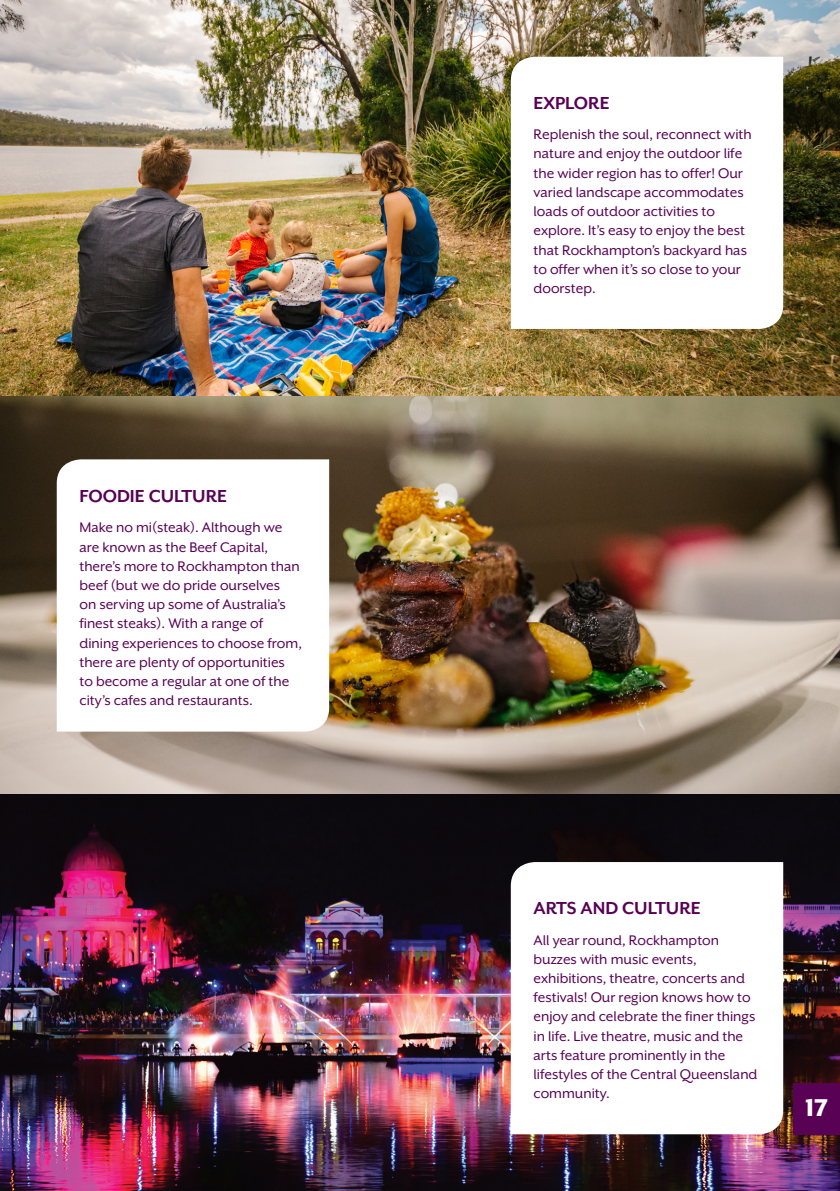
<style>
.page{position:relative;width:840px;height:1191px;background:#fff}
.page>*{position:absolute;margin:0;border:0;box-sizing:border-box;transform-origin:0 0}
.t1{font:800 28px "Mr Eaves XL San OT";color:#fff}
.Paragraph_Style_4{font:700 20px "Mr Eaves XL San OT";color:#590155}
.Paragraph_Style_3{font:16px/19.2px "Mr Eaves XL San OT";color:#590155}
</style>
<div class="page">
<img style="left:0;top:0;width:839px;height:397px">
<img style="left:0;top:794px;width:839px;height:397px">
<img style="left:0;top:397px;width:839px;height:397px">
<svg style="left:510px;top:57px;width:272px;height:272px"></svg>
<svg style="left:57px;top:459px;width:272px;height:272px"></svg>
<svg style="left:510px;top:862px;width:272px;height:272px"></svg>
<div style="left:792px;top:1083px;width:47px;height:51px;background:#590155"></div>
<p class="Paragraph_Style_4" style="left:79px;top:486px;width:149px">FOODIE CULTURE</p>
<p class="Paragraph_Style_3" style="left:79px;top:518px;width:224px">Make no mi(steak). Although we are known as the Beef Capital, there’s more to Rockhampton than beef (but we do pride ourselves<br>on serving up some of Australia’s finest steaks). With a range of dining experiences to choose from, there are plenty of opportunities to become a regular at one of the city’s cafes and restaurants.</p>
<p class="Paragraph_Style_4" style="left:533px;top:93px;width:78px">EXPLORE</p>
<p class="Paragraph_Style_3" style="left:533px;top:125px;width:219px">Replenish the soul, reconnect with nature and enjoy the outdoor life the wider region has to offer! Our varied landscape accommodates loads of outdoor activities to explore. It’s easy to enjoy the best that Rockhampton’s backyard has to offer when it’s so close to your doorstep.</p>
<p class="Paragraph_Style_4" style="left:533px;top:898px;width:168px">ARTS AND CULTURE</p>
<p class="Paragraph_Style_3" style="left:533px;top:930px;width:225px">All year round, Rockhampton buzzes with music events, exhibitions, theatre, concerts and festivals! Our region knows how to enjoy and celebrate the finer things in life. Live theatre, music and the arts feature prominently in the lifestyles of the Central Queensland community.</p>
<h1 class="t1" style="left:804px;top:1093px;width:24px">17</h1>
</div>
